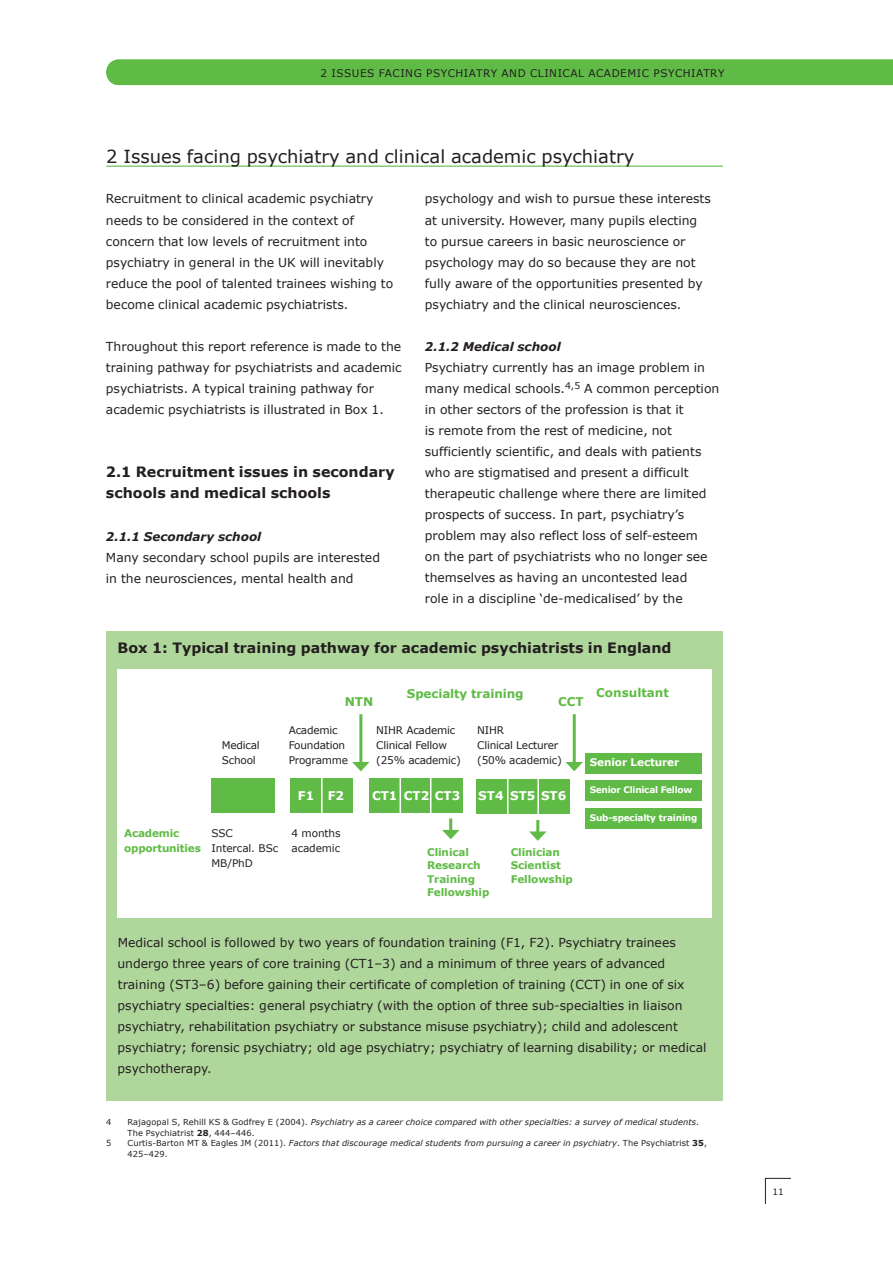
<style>
.page{position:relative;width:893px;height:1263px;background:#fff}
.page>*{position:absolute;margin:0;border:0;box-sizing:border-box;transform-origin:0 0}
.Level_1_heading_-_Ru{font:18px "Verdana";color:#231f20}
.level_2_heading{font:700 14.25px/21px "Verdana";color:#231f20}
.Body_Text{font:12.3px/21px "Verdana";color:#231f20}
.Level_3_heading{font:italic 700 12px "Verdana";color:#231f20}
.t1{font:700 12px "Verdana";letter-spacing:-.01em;color:#60bb46}
.t2{font:700 12px "Verdana";color:#fff}
.Running_header_-_RH{font:10.5px "Verdana";letter-spacing:-.02em;color:#231f20}
.t3{font:700 10.5px/13.5px "Verdana";letter-spacing:-.01em;color:#60bb46}
.Running_header_-_RH-2{font:10.5px "Verdana";letter-spacing:.05em;color:#231f20}
.t4{font:700 10.5px "Verdana";letter-spacing:-.01em;color:#fff}
.t5{font:700 9px "Verdana";letter-spacing:-.025em;color:#fff}
.t6{font:9px "Verdana";color:#231f20}
.Footnote_para{font:italic 8.25px/10.5px "Verdana";letter-spacing:.01em;color:#231f20}
.Footnote_para-2{font:8.25px "Verdana";color:#231f20}
.s1{font-style:normal}
.s2{font-weight:700;font-style:normal}
</style>
<div class="page">
<svg style="left:765px;top:1177px;width:26px;height:27px"></svg>
<div style="left:106px;top:60px;width:787px;height:25px;background:#60bb46"></div>
<hr style="left:106px;top:166px;width:617px;height:1px;background:#60bb46">
<div style="left:106px;top:631px;width:617px;height:469px;background:#b0d79b"></div>
<div style="left:117px;top:669px;width:595px;height:249px;background:#fff"></div>
<div style="left:211px;top:779px;width:64px;height:34px;background:#60bb46"></div>
<div style="left:290px;top:779px;width:63px;height:34px;background:#60bb46"></div>
<div style="left:369px;top:779px;width:93px;height:34px;background:#60bb46"></div>
<div style="left:476px;top:779px;width:94px;height:34px;background:#60bb46"></div>
<div style="left:585px;top:753px;width:116px;height:21px;background:#60bb46"></div>
<div style="left:585px;top:780px;width:116px;height:21px;background:#60bb46"></div>
<div style="left:585px;top:808px;width:116px;height:21px;background:#60bb46"></div>
<hr style="left:359px;top:714px;width:3px;height:51px;background:#60bb46">
<svg style="left:352px;top:762px;width:18px;height:9px"></svg>
<hr style="left:573px;top:714px;width:3px;height:51px;background:#60bb46">
<svg style="left:565px;top:762px;width:18px;height:9px"></svg>
<hr style="left:321px;top:773px;width:2px;height:45px;background:#fff">
<hr style="left:400px;top:773px;width:1px;height:45px;background:#fff">
<hr style="left:507px;top:774px;width:1px;height:44px;background:#fff">
<hr style="left:430px;top:774px;width:1px;height:44px;background:#fff">
<hr style="left:537px;top:774px;width:2px;height:44px;background:#fff">
<hr style="left:536px;top:820px;width:3px;height:14px;background:#60bb46">
<svg style="left:529px;top:831px;width:18px;height:10px"></svg>
<hr style="left:449px;top:818px;width:3px;height:15px;background:#60bb46">
<svg style="left:442px;top:830px;width:17px;height:9px"></svg>
<p class="Running_header_-_RH-2" style="left:320px;top:66px;width:405px">2 ISSUES FACING PSYCHIATRY AND CLINICAL ACADEMIC PSYCHIATRY</p>
<p class="Running_header_-_RH-2" style="left:636px;top:66px;width:90px">CHAPTER TI LE</p>
<p class="Level_1_heading_-_Ru" style="left:106px;top:144px;width:530px">2 Issues facing psychiatry and clinical academic psychiatry</p>
<p class="Body_Text" style="left:106px;top:188px;width:289px">Recruitment to clinical academic psychiatry needs to be considered in the context of concern that low levels of recruitment into psychiatry in general in the UK will inevitably reduce the pool of talented trainees wishing to become clinical academic psychiatrists.</p>
<p class="Body_Text" style="left:106px;top:336px;width:297px">Throughout this report reference is made to the training pathway for psychiatrists and academic psychiatrists. A typical training pathway for academic psychiatrists is illustrated in Box 1.</p>
<p class="Body_Text" style="left:425px;top:188px;width:288px">psychology and wish to pursue these interests at university. However, many pupils electing to pursue careers in basic neuroscience or psychology may do so because they are not fully aware of the opportunities presented by psychiatry and the clinical neurosciences.</p>
<p class="Level_3_heading" style="left:425px;top:338px;width:137px">2.1.2 Medical school</p>
<p class="Body_Text" style="left:425px;top:357px;width:296px">Psychiatry currently has an image problem in many medical schools.<sup>4,5</sup> A common perception in other sectors of the profession is that it<br>is remote from the rest of medicine, not sufficiently scientific, and deals with patients who are stigmatised and present a difficult therapeutic challenge where there are limited prospects of success. In part, psychiatry’s problem may also reflect loss of self-esteem<br>on the part of psychiatrists who no longer see themselves as having an uncontested lead<br>role in a discipline ‘de-medicalised’ by the</p>
<p class="level_2_heading" style="left:106px;top:461px;width:290px">2.1 Recruitment issues in secondary schools and medical schools</p>
<p class="Level_3_heading" style="left:106px;top:528px;width:157px">2.1.1 Secondary school</p>
<p class="Body_Text" style="left:106px;top:546px;width:276px">Many secondary school pupils are interested in the neurosciences, mental health and</p>
<p class="level_2_heading" style="left:118px;top:637px;width:555px">Box 1: Typical training pathway for academic psychiatrists in England</p>
<p class="t3" style="left:124px;top:826px;width:57px">Academic</p>
<p class="t3" style="left:124px;top:841px;width:78px">opportunities</p>
<p class="Running_header_-_RH" style="left:222px;top:738px;width:39px">Medical</p>
<p class="Running_header_-_RH" style="left:222px;top:753px;width:35px">School</p>
<p class="Running_header_-_RH" style="left:212px;top:826px;width:23px">SSC</p>
<p class="Running_header_-_RH" style="left:212px;top:841px;width:68px">Intercal. BSc</p>
<p class="Running_header_-_RH" style="left:212px;top:856px;width:43px">MB/PhD</p>
<p class="t1" style="left:407px;top:685px;width:118px">Specialty training</p>
<p class="t1" style="left:345px;top:693px;width:30px">NTN</p>
<p class="t1" style="left:558px;top:693px;width:27px">CCT</p>
<p class="t1" style="left:596px;top:684px;width:74px">Consultant</p>
<p class="Running_header_-_RH" style="left:289px;top:723px;width:50px">Academic</p>
<p class="Running_header_-_RH" style="left:289px;top:738px;width:58px">Foundation</p>
<p class="Running_header_-_RH" style="left:289px;top:753px;width:61px">Programme</p>
<p class="Running_header_-_RH" style="left:376px;top:723px;width:80px">NIHR Academic</p>
<p class="Running_header_-_RH" style="left:376px;top:738px;width:72px">Clinical Fellow</p>
<p class="Running_header_-_RH" style="left:376px;top:753px;width:86px">(25% academic)</p>
<p class="Running_header_-_RH" style="left:477px;top:723px;width:28px">NIHR</p>
<p class="Running_header_-_RH" style="left:477px;top:738px;width:83px">Clinical Lecturer</p>
<p class="Running_header_-_RH" style="left:477px;top:753px;width:86px">(50% academic)</p>
<p class="t2" style="left:298px;top:787px;width:18px">F1</p>
<p class="t2" style="left:328px;top:787px;width:18px">F2</p>
<p class="t2" style="left:372px;top:787px;width:27px">CT1</p>
<p class="t2" style="left:404px;top:787px;width:27px">CT2</p>
<p class="t2" style="left:435px;top:787px;width:27px">CT3</p>
<p class="t2" style="left:478px;top:787px;width:27px">ST4</p>
<p class="t2" style="left:510px;top:787px;width:27px">ST5</p>
<p class="t2" style="left:541px;top:787px;width:27px">ST6</p>
<p class="Running_header_-_RH" style="left:291px;top:826px;width:51px">4 months</p>
<p class="Running_header_-_RH" style="left:291px;top:841px;width:50px">academic</p>
<p class="t3" style="left:427px;top:845px;width:55px">Clinical<br>Research</p>
<p class="t3" style="left:427px;top:872px;width:64px">Training<br>Fellowship</p>
<p class="t3" style="left:511px;top:845px;width:51px">Clinician</p>
<p class="t3" style="left:511px;top:859px;width:52px">Scientist</p>
<p class="t3" style="left:511px;top:872px;width:64px">Fellowship</p>
<p class="t4" style="left:590px;top:755px;width:91px">Senior Lecturer</p>
<p class="t5" style="left:590px;top:783px;width:104px">Senior Clinical Fellow</p>
<p class="t5" style="left:590px;top:811px;width:109px">Sub-specialty training</p>
<p class="Body_Text" style="left:117px;top:932px;width:591px">Medical school is followed by two years of foundation training (F1, F2). Psychiatry trainees undergo three years of core training (CT1–3) and a minimum of three years of advanced training (ST3–6) before gaining their certificate of completion of training (CCT) in one of six psychiatry specialties: general psychiatry (with the option of three sub-specialties in liaison psychiatry, rehabilitation psychiatry or substance misuse psychiatry); child and adolescent psychiatry; forensic psychiatry; old age psychiatry; psychiatry of learning disability; or medical psychotherapy.</p>
<p class="Footnote_para-2" style="left:106px;top:1116px;width:7px">4</p>
<p class="Footnote_para" style="left:128px;top:1117px;width:573px"><span class="s1">Rajagopal S, Rehill KS &amp; Godfrey E (2004).</span> Psychiatry as a career choice compared with other specialties: a survey of medical students<span class="s1">.<br>The Psychiatrist</span> <span class="s2">28</span><span class="s1">, 444–446.</span></p>
<p class="Footnote_para-2" style="left:106px;top:1137px;width:7px">5</p>
<p class="Footnote_para" style="left:128px;top:1138px;width:581px"><span class="s1">Curtis-Barton MT &amp; Eagles JM (2011).</span> Factors that discourage medical students from pursuing a career in psychiatry<span class="s1">. The Psychiatrist</span> <span class="s2">35</span><span class="s1">,<br>425–429.</span></p>
<p class="t6" style="left:772px;top:1185px;width:13px">11</p>
</div>
